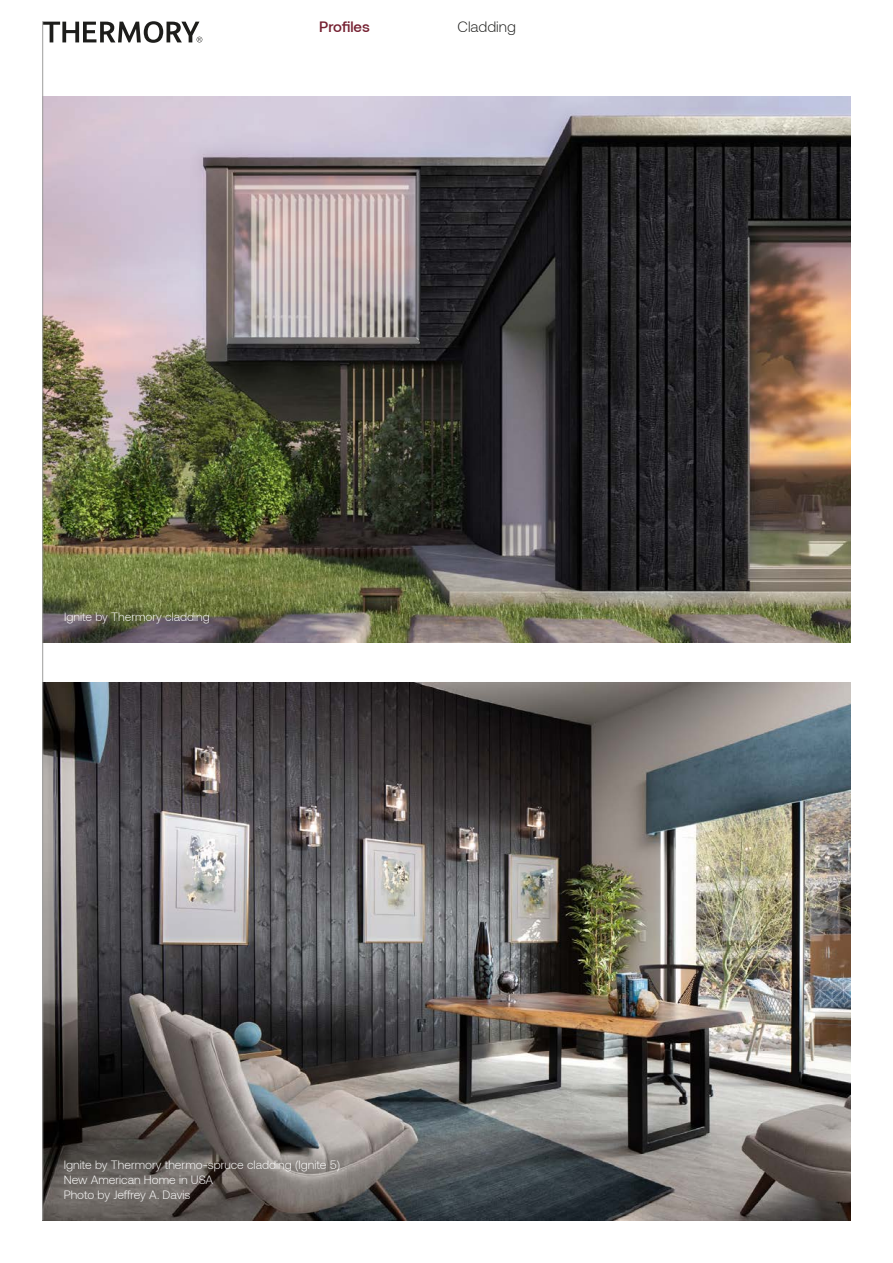
<style>
.page{position:relative;width:893px;height:1263px;background:#fff}
.page>*{position:absolute;margin:0;border:0;box-sizing:border-box;transform-origin:0 0}
.t1{font:500 15px "Aeonik";letter-spacing:-.005em;color:#752031}
.t2{font:300 15px "Aeonik";color:#1d1d1b}
.t3{font:300 12px/15px "Aeonik";color:#fff}
</style>
<div class="page">
<img style="left:43px;top:96px;width:807px;height:546px">
<img style="left:43px;top:682px;width:807px;height:538px">
<svg style="left:43px;top:21px;width:159px;height:22px"></svg>
<hr style="left:42px;top:21px;width:1px;height:1199px;background:#9d9d9c">
<p class="t1" style="left:319px;top:18px;width:52px">Profiles</p>
<p class="t2" style="left:457px;top:21px;width:60px">Cladding</p>
<p class="t3" style="left:64px;top:610px;width:147px">Ignite by Thermory cladding</p>
<p class="t3" style="left:64px;top:1158px;width:278px">Ignite by Thermory thermo-spruce cladding (Ignite 5)<br>New American Home in USA<br>Photo by Jeffrey A. Davis</p>
</div>
